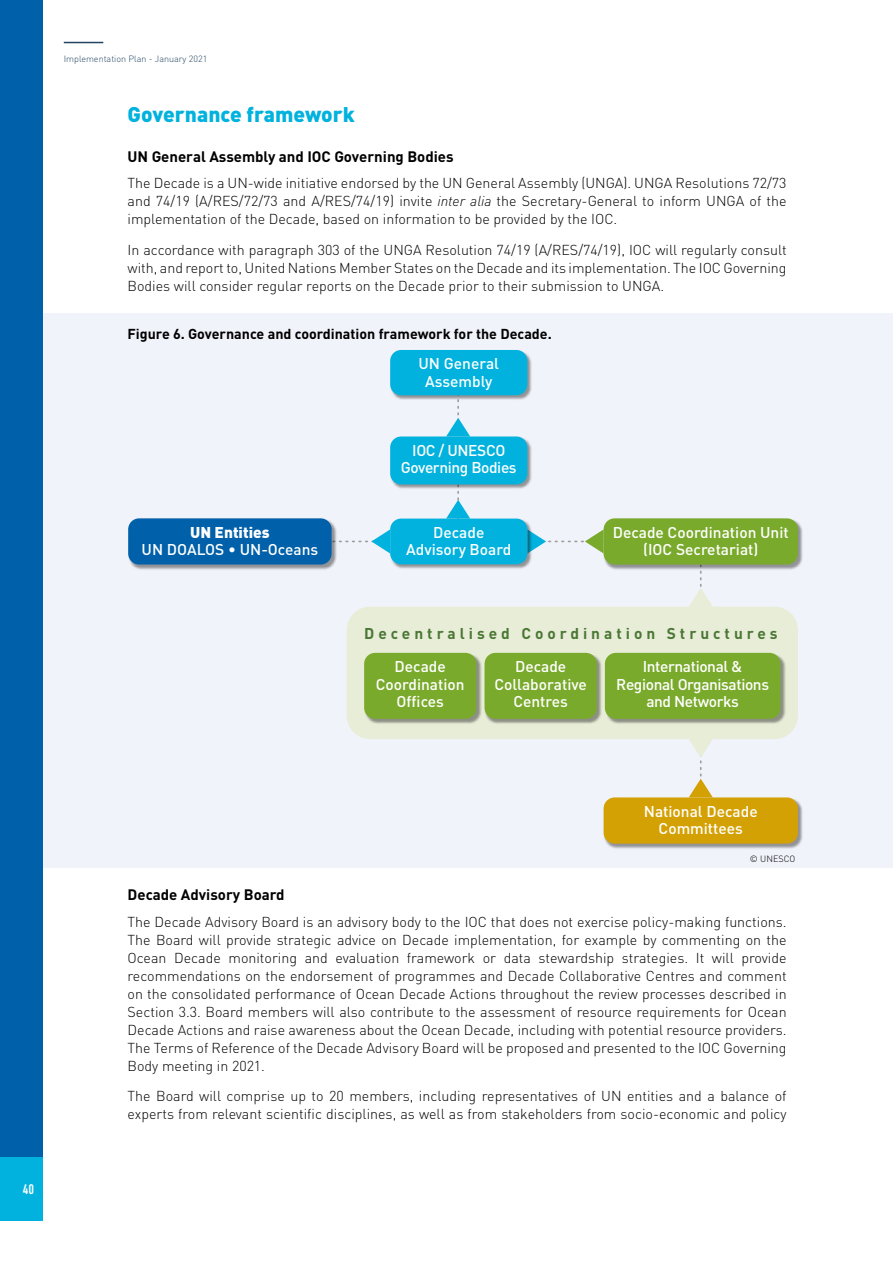
<style>
.page{position:relative;width:893px;height:1263px;background:#fff}
.page>*{position:absolute;margin:0;border:0;box-sizing:border-box;transform-origin:0 0}
.t1{font:900 21px "DINOT";color:#00b2dd}
.t2{font:500 15.45px/17.4px "DINOT";color:#fff;text-align:center}
.t3{font:500 15.45px/17.4px "DINOT";letter-spacing:-.025em;color:#fff;text-align:center}
.t4{font:700 15.45px "DINOT";letter-spacing:.255em;color:#4a7734}
.t5{font:900 15.45px "DINOT";color:#fff}
.t6{font:700 15px "DINOT";color:#000}
.t7{font:300 14.25px/18px "DINOT";color:#000;text-align:justify}
.t8{font:700 14.25px "DINOT";color:#000}
.t9{font:500 condensed 14.25px "DIN Next LT Pro";color:#fff}
.t10{font:300 9px "DINOT";color:#234562}
.t11{font:300 9px "DINOT";color:#000}
.s1{font-style:italic}
</style>
<div class="page">
<div style="left:26px;top:313px;width:867px;height:554px;background:#f1f3fa"></div>
<div style="left:0;top:0;width:43px;height:1212px;background:#0060a9"></div>
<hr style="left:64px;top:42px;width:39px;height:1px;background:#234562">
<svg style="left:338px;top:402px;width:265px;height:151px"></svg>
<svg style="left:689px;top:571px;width:24px;height:225px"></svg>
<img style="left:390px;top:350px;width:142px;height:52px">
<div style="left:390px;top:350px;width:137px;height:45px;background:#00b2dd;border-radius:11px"></div>
<img style="left:389px;top:436px;width:145px;height:55px">
<div style="left:390px;top:436px;width:137px;height:48px;background:#00b2dd;border-radius:11px"></div>
<img style="left:128px;top:518px;width:209px;height:52px">
<div style="left:128px;top:518px;width:204px;height:46px;background:#0060a9;border-radius:11px"></div>
<img style="left:389px;top:518px;width:145px;height:51px">
<div style="left:390px;top:519px;width:137px;height:45px;background:#00b2dd;border-radius:11px"></div>
<div style="left:347px;top:607px;width:451px;height:132px;background:#e8edd8;border-radius:23px"></div>
<img style="left:364px;top:652px;width:422px;height:72px">
<div style="left:364px;top:653px;width:112px;height:66px;background:#7aaa2c;border-radius:11px"></div>
<div style="left:485px;top:653px;width:112px;height:66px;background:#7aaa2c;border-radius:11px"></div>
<div style="left:605px;top:653px;width:175px;height:66px;background:#7aaa2c;border-radius:11px"></div>
<img style="left:603px;top:518px;width:200px;height:53px">
<div style="left:604px;top:518px;width:194px;height:46px;background:#7aaa2c;border-radius:11px"></div>
<img style="left:603px;top:796px;width:200px;height:53px">
<div style="left:604px;top:797px;width:194px;height:47px;background:#d4a104;border-radius:11px"></div>
<div style="left:0;top:1157px;width:43px;height:63px;background:#00b2dd"></div>
<p class="t10" style="left:64px;top:52px;width:145px">Implementation Plan - January 2021</p>
<h1 class="t1" style="left:128px;top:100px;width:229px">Governance framework</h1>
<p class="t6" style="left:128px;top:146px;width:328px">UN General Assembly and IOC Governing Bodies</p>
<p class="t7" style="left:128px;top:173px;width:661px">The Decade is a UN-wide initiative endorsed by the UN General Assembly (UNGA). UNGA Resolutions 72/73 and 74/19 (A/RES/72/73 and A/RES/74/19) invite <span class="s1">inter alia</span> the Secretary-General to inform UNGA of the implementation of the Decade, based on information to be provided by the IOC.</p>
<p class="t7" style="left:128px;top:240px;width:661px">In accordance with paragraph 303 of the UNGA Resolution 74/19 (A/RES/74/19), IOC will regularly consult with, and report to, United Nations Member States on the Decade and its implementation. The IOC Governing Bodies will consider regular reports on the Decade prior to their submission to UNGA.</p>
<p class="t8" style="left:128px;top:324px;width:426px">Figure 6. Governance and coordination framework for the Decade.</p>
<p class="t2" style="left:418px;top:354px;width:82px">UN General<br>Assembly</p>
<p class="t5" style="left:190px;top:521px;width:81px">UN Entities</p>
<p class="t2" style="left:142px;top:540px;width:178px">UN DOALOS • UN-Oceans</p>
<p class="t3" style="left:401px;top:441px;width:117px">IOC / UNESCO<br>Governing Bodies</p>
<p class="t2" style="left:406px;top:523px;width:107px">Decade<br>Advisory Board</p>
<p class="t2" style="left:613px;top:523px;width:178px">Decade Coordination Unit (IOC Secretariat)</p>
<p class="t4" style="left:364px;top:623px;width:415px">Decentralised Coordination Structures</p>
<p class="t2" style="left:376px;top:657px;width:90px">Decade<br>Coordination<br>Offices</p>
<p class="t2" style="left:494px;top:657px;width:94px">Decade<br>Collaborative<br>Centres</p>
<p class="t3" style="left:616px;top:657px;width:154px">International &amp;<br>Regional Organisations and Networks</p>
<p class="t9" style="left:23px;top:1181px;width:13px">40</p>
<p class="t2" style="left:644px;top:802px;width:115px">National Decade<br>Committees</p>
<p class="t11" style="left:750px;top:852px;width:47px">© UNESCO</p>
<p class="t6" style="left:128px;top:884px;width:159px">Decade Advisory Board</p>
<p class="t7" style="left:128px;top:912px;width:661px">The Decade Advisory Board is an advisory body to the IOC that does not exercise policy-making functions.<br>The Board will provide strategic advice on Decade implementation, for example by commenting on the Ocean Decade monitoring and evaluation framework or data stewardship strategies. It will provide recommendations on the endorsement of programmes and Decade Collaborative Centres and comment on the consolidated performance of Ocean Decade Actions throughout the review processes described in Section 3.3. Board members will also contribute to the assessment of resource requirements for Ocean Decade Actions and raise awareness about the Ocean Decade, including with potential resource providers.<br>The Terms of Reference of the Decade Advisory Board will be proposed and presented to the IOC Governing Body meeting in 2021.</p>
<p class="t7" style="left:128px;top:1086px;width:661px">The Board will comprise up to 20 members, including representatives of UN entities and a balance of experts from relevant scientific disciplines, as well as from stakeholders from socio-economic and policy</p>
</div>
